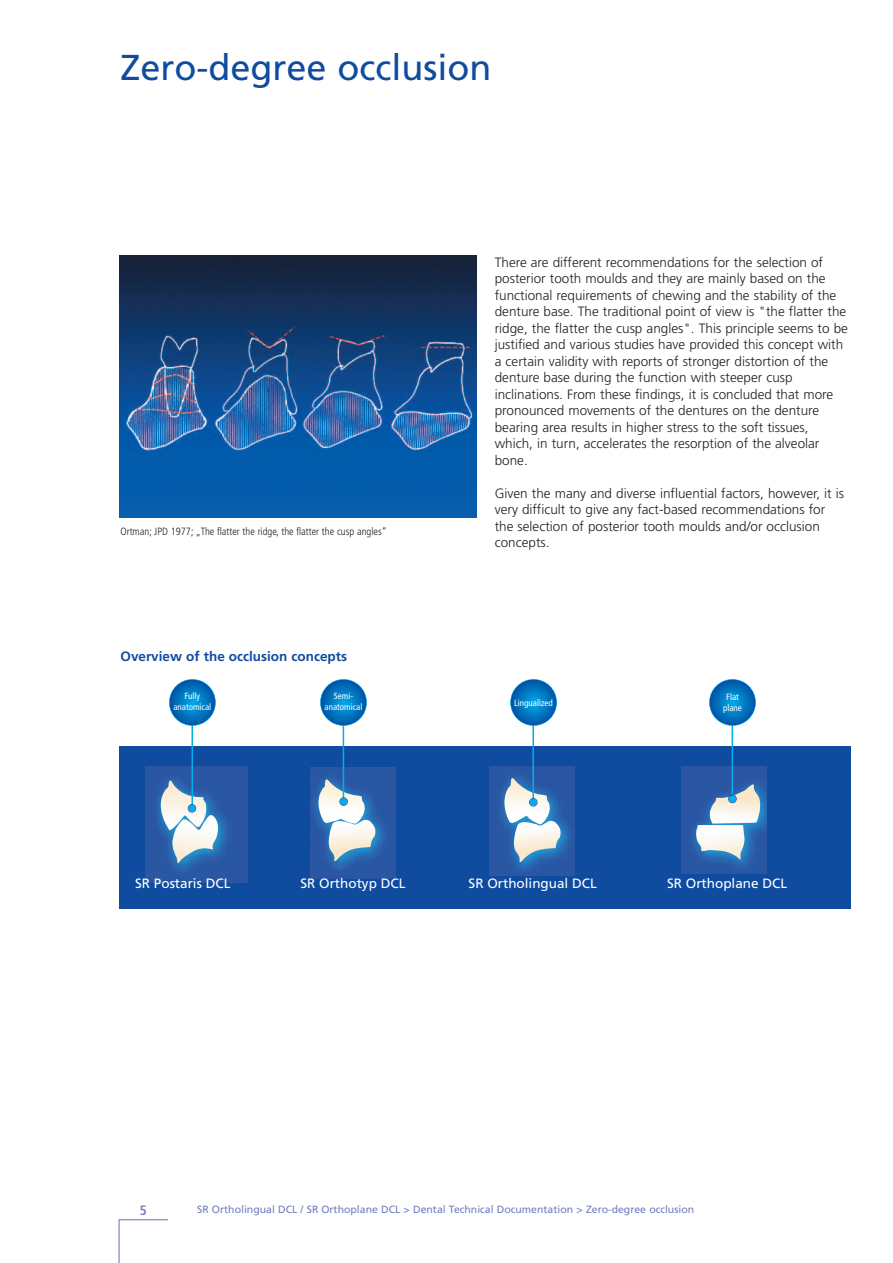
<style>
.page{position:relative;width:893px;height:1263px;background:#fff}
.page>*{position:absolute;margin:0;border:0;box-sizing:border-box;transform-origin:0 0}
.t1{font:36px "Frutiger";color:#0f4ca0}
.t2{font:300 13.5px/16.5px "Frutiger";color:#231f20}
.t3{font:13.5px "Frutiger";color:#fff}
.t4{font:700 13.5px "Frutiger";color:#0f4ca0}
.t5{font:700 condensed 13.5px "Frutiger";color:#707fbe}
.t6{font:10.5px "Frutiger";color:#707fbe}
.t7{font:300 condensed 10.5px "Frutiger";color:#231f20}
.t8{font:condensed 9px/10.8px "Frutiger";color:#fff;text-align:center}
</style>
<div class="page">
<hr style="left:118px;top:1219px;width:2px;height:44px;background:#707fbe">
<hr style="left:119px;top:1219px;width:49px;height:1px;background:#707fbe">
<img style="left:119px;top:255px;width:357px;height:263px">
<div style="left:119px;top:746px;width:731px;height:163px;background:#0f4ca0"></div>
<div style="left:310px;top:768px;width:85px;height:110px;background:#2a56a2"></div>
<img style="left:327px;top:768px;width:46px;height:40px">
<img style="left:332px;top:830px;width:53px;height:39px">
<img style="left:319px;top:808px;width:64px;height:34px">
<img style="left:314px;top:779px;width:54px;height:45px">
<img style="left:324px;top:819px;width:55px;height:44px">
<div style="left:489px;top:767px;width:85px;height:109px;background:#2a56a2"></div>
<img style="left:553px;top:796px;width:6px;height:13px">
<img style="left:516px;top:831px;width:54px;height:40px">
<img style="left:505px;top:809px;width:63px;height:33px">
<img style="left:501px;top:777px;width:52px;height:48px">
<img style="left:510px;top:820px;width:54px;height:44px">
<div style="left:682px;top:766px;width:85px;height:108px;background:#2a56a2"></div>
<img style="left:731px;top:773px;width:36px;height:57px">
<img style="left:692px;top:824px;width:62px;height:42px">
<img style="left:698px;top:814px;width:65px;height:28px">
<img style="left:706px;top:783px;width:56px;height:40px">
<img style="left:695px;top:825px;width:50px;height:36px">
<hr style="left:532px;top:714px;width:2px;height:87px;background:#00aeef">
<div style="left:530px;top:799px;width:7px;height:7px;background:#00aeef;border-radius:50%"></div>
<div style="left:529px;top:798px;width:9px;height:8px;border:2px solid #0f4ca0;border-radius:50%"></div>
<hr style="left:343px;top:710px;width:1px;height:91px;background:#00aeef">
<div style="left:340px;top:798px;width:7px;height:7px;background:#00aeef;border-radius:50%"></div>
<div style="left:339px;top:797px;width:9px;height:9px;border:2px solid #0f4ca0;border-radius:50%"></div>
<hr style="left:732px;top:703px;width:1px;height:92px;background:#00aeef">
<div style="left:729px;top:795px;width:7px;height:7px;background:#00aeef;border-radius:50%"></div>
<div style="left:728px;top:795px;width:9px;height:8px;border:2px solid #0f4ca0;border-radius:50%"></div>
<div style="left:145px;top:766px;width:102px;height:117px;background:#2a56a2"></div>
<img style="left:168px;top:822px;width:59px;height:48px">
<img style="left:162px;top:804px;width:63px;height:44px">
<img style="left:157px;top:779px;width:52px;height:52px">
<img style="left:171px;top:814px;width:50px;height:50px">
<hr style="left:191px;top:715px;width:2px;height:90px;background:#00aeef">
<div style="left:188px;top:805px;width:7px;height:7px;background:#00aeef;border-radius:50%"></div>
<div style="left:188px;top:804px;width:8px;height:8px;border:2px solid #0f4ca0;border-radius:50%"></div>
<svg style="left:170px;top:679px;width:45px;height:46px;background:#0072bd"></svg>
<div style="left:169px;top:679px;width:47px;height:47px;border:1px solid #00aeef;border-radius:50%"></div>
<svg style="left:321px;top:679px;width:45px;height:46px;background:#0072bd"></svg>
<div style="left:320px;top:679px;width:47px;height:47px;border:1px solid #00aeef;border-radius:50%"></div>
<svg style="left:511px;top:679px;width:45px;height:46px;background:#0072bd"></svg>
<div style="left:510px;top:679px;width:47px;height:47px;border:1px solid #00aeef;border-radius:50%"></div>
<svg style="left:710px;top:679px;width:45px;height:46px;background:#0072bd"></svg>
<div style="left:709px;top:679px;width:47px;height:47px;border:1px solid #00aeef;border-radius:50%"></div>
<h1 class="t1" style="left:121px;top:53px;width:372px">Zero-degree occlusion</h1>
<p class="t7" style="left:121px;top:527px;width:268px">Ortman; JPD 1977; „The flatter the ridge, the flatter the cusp angles“</p>
<p class="t4" style="left:121px;top:650px;width:228px">Overview of the occlusion concepts</p>
<p class="t2" style="left:495px;top:255px;width:355px">There are different recommendations for the selection of posterior tooth moulds and they are mainly based on the functional requirements of chewing and the stability of the denture base. The traditional point of view is "the flatter the ridge, the flatter the cusp angles". This principle seems to be justified and various studies have provided this concept with a certain validity with reports of stronger distortion of the denture base during the function with steeper cusp inclinations. From these findings, it is concluded that more pronounced movements of the dentures on the denture bearing area results in higher stress to the soft tissues, which, in turn, accelerates the resorption of the alveolar bone.</p>
<p class="t2" style="left:495px;top:486px;width:351px">Given the many and diverse influential factors, however, it is very difficult to give any fact-based recommendations for the selection of posterior tooth moulds and/or occlusion concepts.</p>
<p class="t8" style="left:173px;top:691px;width:39px">Fully anatomical</p>
<p class="t8" style="left:325px;top:691px;width:39px">Semi&shy;anatomical</p>
<p class="t8" style="left:514px;top:698px;width:40px">Lingualized</p>
<p class="t8" style="left:723px;top:692px;width:20px">Flat plane</p>
<p class="t3" style="left:135px;top:878px;width:97px">SR Postaris DCL</p>
<p class="t3" style="left:300px;top:878px;width:106px">SR Orthotyp DCL</p>
<p class="t3" style="left:469px;top:878px;width:130px">SR Ortholingual DCL</p>
<p class="t3" style="left:667px;top:878px;width:121px">SR Orthoplane DCL</p>
<p class="t5" style="left:140px;top:1205px;width:9px">5</p>
<p class="t6" style="left:197px;top:1205px;width:499px">SR Ortholingual DCL / SR Orthoplane DCL &gt; Dental Technical Documentation &gt; Zero-degree occlusion</p>
</div>
